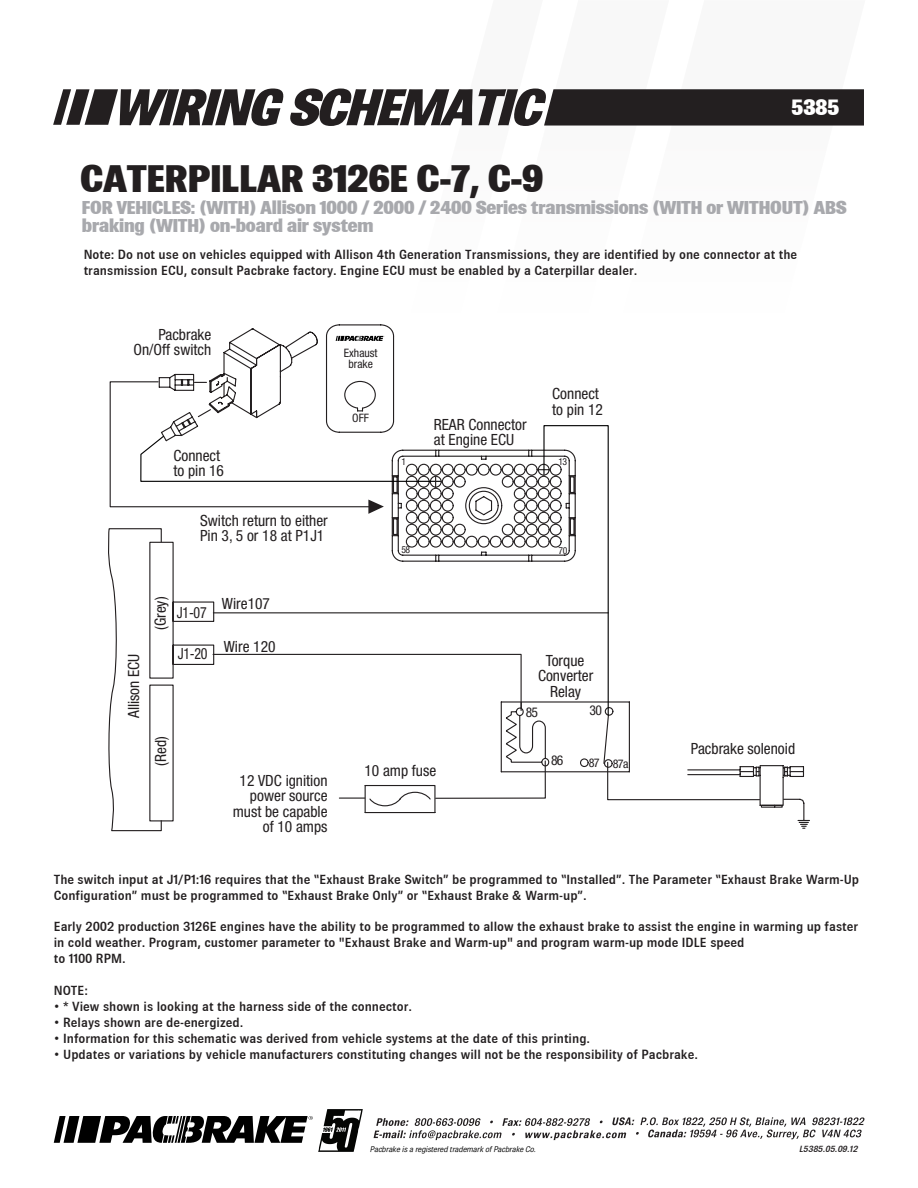
<style>
.page{position:relative;width:918px;height:1188px;background:#fff}
.page>*{position:absolute;margin:0;border:0;box-sizing:border-box;transform-origin:0 0}
.t1{font:italic 800 51.9px "Brown";color:#231f20}
.t2{font:800 39px "Brown";color:#231f20}
.t3{font:800 22.5px "Brown";color:#fff}
.t4{font:800 18.9px/18px "Brown";letter-spacing:-.01em;color:#a8a9ad}
.t5{font:condensed 15.45px/15.5px "Helvetica Neue";color:#231f20}
.t6{font:condensed 15.45px "Helvetica Neue";color:#231f20;scale:.9 1}
.t7{font:condensed 13.5px "Helvetica Neue";color:#231f20}
.t8{font:500 13.35px/15.9px "Brown";color:#231f20}
.t9{font:condensed 12px "Helvetica Neue";color:#231f20}
.t10{font:condensed 11.55px/11.6px "Helvetica Neue";color:#231f20;text-align:center}
.t11{font:condensed 9.6px "Helvetica Neue";color:#231f20}
.t12{font:italic 500 9px "Brown";color:#231f20}
.t13{font:italic 300 8.25px "Brown";letter-spacing:-.025em;color:#000}
</style>
<div class="page">
<svg style="left:544px;top:89px;width:320px;height:37px;background:#2a2627"></svg>
<svg style="left:53px;top:89px;width:65px;height:36px"></svg>
<svg style="left:374px;top:1117px;width:491px;height:23px"></svg>
<img style="left:318px;top:1109px;width:45px;height:43px">
<svg style="left:54px;top:1116px;width:259px;height:27px"></svg>
<svg style="left:761px;top:765px;width:44px;height:43px"></svg>
<svg style="left:108px;top:528px;width:653px;height:304px"></svg>
<svg style="left:109px;top:324px;width:522px;height:498px"></svg>
<div style="left:580px;top:758px;width:9px;height:9px;border:1px solid #231f20;border-radius:50%"></div>
<h1 class="t1" style="left:112px;top:78px;width:445px">WIRINGSCHEMATIC</h1>
<h2 class="t2" style="left:80px;top:157px;width:465px">CATERPILLAR 3126E C-7, C-9</h2>
<h3 class="t3" style="left:792px;top:95px;width:49px">5385</h3>
<h3 class="t4" style="left:82px;top:198px;width:766px">FOR VEHICLES: (WITH) Allison 1000 / 2000 / 2400 Series transmissions (WITH or WITHOUT) ABS braking (WITH) on-board air system</h3>
<p class="t8" style="left:84px;top:246px;width:715px">Note: Do not use on vehicles equipped with Allison 4th Generation Transmissions, they are identified by one connector at the transmission ECU, consult Pacbrake factory. Engine ECU must be enabled by a Caterpillar dealer.</p>
<p class="t5" style="left:134px;top:327px;width:79px;text-align:right">Pacbrake<br>On/Off switch</p>
<p class="t10" style="left:344px;top:347px;width:35px">Exhaust brake</p>
<p class="t5" style="left:173px;top:448px;width:52px">Connect to pin 16</p>
<p class="t5" style="left:200px;top:512px;width:129px">Switch return to either<br>Pin 3, 5 or 18 at P1J1</p>
<p class="t10" style="left:352px;top:412px;width:18px">OFF</p>
<p class="t5" style="left:434px;top:417px;width:94px">REAR Connector at Engine ECU</p>
<p class="t5" style="left:552px;top:386px;width:52px">Connect to pin 12</p>
<p class="t11" style="left:401px;top:456px;width:6px">1</p>
<p class="t11" style="left:558px;top:456px;width:10px">13</p>
<p class="t11" style="left:401px;top:544px;width:10px">58</p>
<p class="t11" style="left:559px;top:545px;width:10px">70</p>
<p class="t5" style="left:126px;top:718px;width:66px;rotate:-90deg">Allison ECU</p>
<p class="t5" style="left:153px;top:630px;width:35px;rotate:-90deg">(Grey)</p>
<p class="t6" style="left:177px;top:604px;width:35px">J1-07</p>
<p class="t6" style="left:178px;top:645px;width:35px">J1-20</p>
<p class="t5" style="left:222px;top:595px;width:50px">Wire107</p>
<p class="t5" style="left:224px;top:639px;width:53px">Wire 120</p>
<p class="t5" style="left:153px;top:766px;width:31px;rotate:-90deg">(Red)</p>
<p class="t5" style="left:233px;top:773px;width:96px;text-align:right">12 VDC ignition power source must be capable of 10 amps</p>
<p class="t5" style="left:364px;top:763px;width:73px">10 amp fuse</p>
<p class="t5" style="left:538px;top:653px;width:57px;text-align:center">Torque<br>Converter<br>Relay</p>
<p class="t7" style="left:526px;top:704px;width:14px">85</p>
<p class="t7" style="left:590px;top:702px;width:14px">30</p>
<p class="t7" style="left:551px;top:753px;width:14px">86</p>
<p class="t9" style="left:589px;top:756px;width:12px">87</p>
<p class="t9" style="left:613px;top:757px;width:17px">87a</p>
<p class="t5" style="left:691px;top:740px;width:106px">Pacbrake solenoid</p>
<p class="t8" style="left:54px;top:871px;width:807px">The switch input at J1/P1:16 requires that the “Exhaust Brake Switch” be programmed to “Installed”. The Parameter “Exhaust Brake Warm-Up<br>Configuration” must be programmed to “Exhaust Brake Only” or “Exhaust Brake &amp; Warm-up”.</p>
<p class="t8" style="left:54px;top:919px;width:806px">Early 2002 production 3126E engines have the ability to be programmed to allow the exhaust brake to assist the engine in warming up faster in cold weather. Program, customer parameter to "Exhaust Brake and Warm-up" and program warm-up mode IDLE speed<br>to 1100 RPM.</p>
<p class="t8" style="left:54px;top:982px;width:36px">NOTE:</p>
<p class="t8" style="left:54px;top:998px;width:360px">• * View shown is looking at the harness side of the connector.</p>
<p class="t8" style="left:54px;top:1014px;width:191px">• Relays shown are de-energized.</p>
<p class="t8" style="left:54px;top:1030px;width:538px">• Information for this schematic was derived from vehicle systems at the date of this printing.</p>
<p class="t8" style="left:54px;top:1046px;width:646px">• Updates or variations by vehicle manufacturers constituting changes will not be the responsibility of Pacbrake.</p>
<p class="t13" style="left:370px;top:1144px;width:168px">Pacbrake is a registered trademark of Pacbrake Co.</p>
<p class="t12" style="left:799px;top:1143px;width:60px">L5385.05.09.12</p>
</div>
